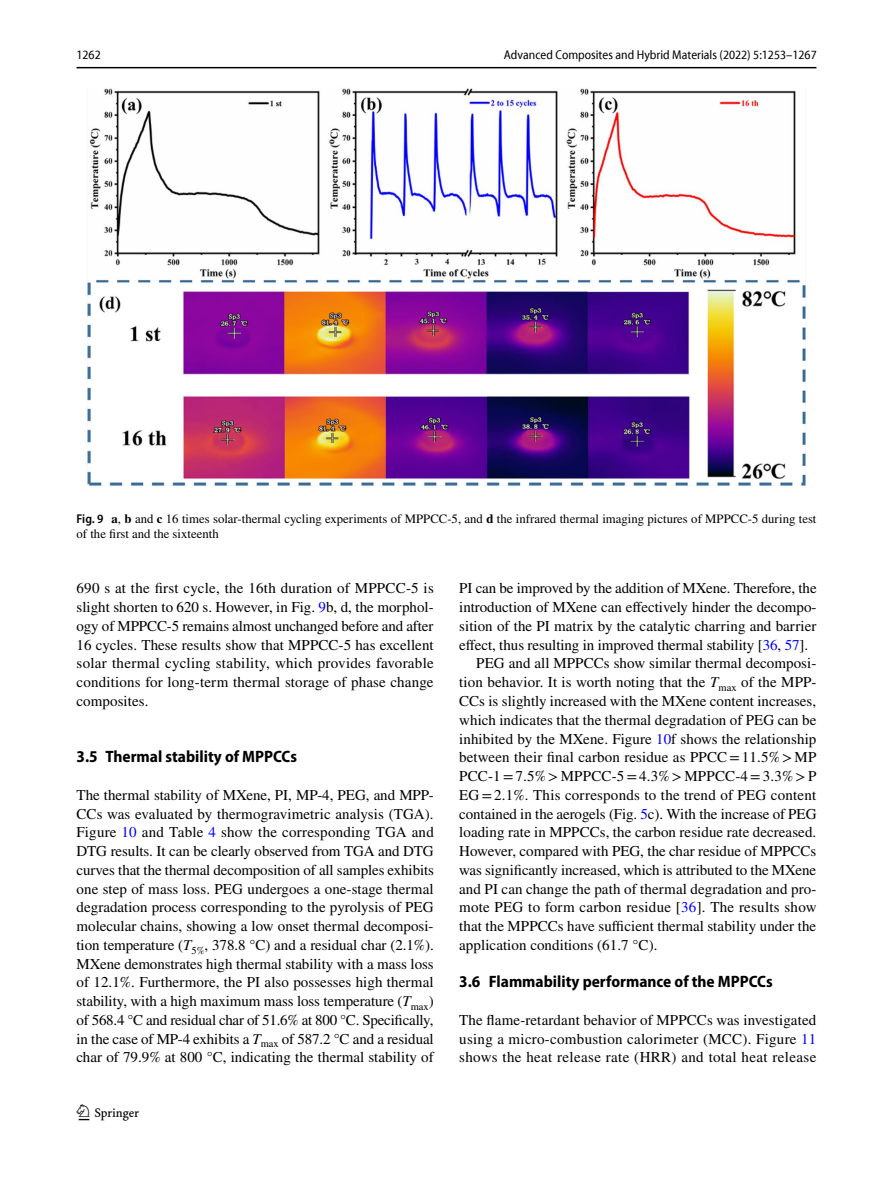
<style>
.page{position:relative;width:893px;height:1187px;background:#fff}
.page>*{position:absolute;margin:0;border:0;box-sizing:border-box;transform-origin:0 0}
.t1{font:22.5px "Springnew Regular 2";color:#000}
.t2{font:700 semi-condensed 16.5px "Myriad Pro";color:#000}
.t3{font:15px/18.8px "STIX";letter-spacing:.005em;color:#000;text-align:justify}
.t4{font:12.75px/15px "STIX";color:#000}
.t5{font:semi-condensed 12.75px "Myriad Pro Unic";color:#000}
.s1{font-family:"Myriad Pro";font-weight:600;font-stretch:semi-condensed}
.s2{font-weight:700}
.s3{color:#00f}
.s4{font-style:italic}
</style>
<div class="page">
<hr style="left:77px;top:67px;width:739px;height:1px;background:#000">
<img style="left:87px;top:88px;width:719px;height:399px">
<p class="t5" style="left:77px;top:50px;width:26px">1262</p>
<p class="t5" style="left:504px;top:50px;width:314px">Advanced Composites and Hybrid Materials (2022) 5:1253–1267</p>
<p class="t4" style="left:77px;top:511px;width:741px"><span class="s1">Fig. 9</span> <span class="s2">a</span>, <span class="s2">b</span> and <span class="s2">c</span> 16 times solar-thermal cycling experiments of MPPCC-5, and <span class="s2">d</span> the infrared thermal imaging pictures of MPPCC-5 during test of the first and the sixteenth</p>
<p class="t3" style="left:77px;top:580px;width:359px">690 s at the first cycle, the 16th duration of MPPCC-5 is slight shorten to 620 s. However, in Fig. <span class="s3">9</span>b, d, the morphol&shy;ogy of MPPCC-5 remains almost unchanged before and after 16 cycles. These results show that MPPCC-5 has excellent solar thermal cycling stability, which provides favorable conditions for long-term thermal storage of phase change composites.</p>
<p class="t2" style="left:77px;top:747px;width:222px">3.5 Thermal stability of MPPCCs</p>
<p class="t3" style="left:77px;top:786px;width:359px">The thermal stability of MXene, PI, MP-4, PEG, and MPP-CCs was evaluated by thermogravimetric analysis (TGA).<br>Figure <span class="s3">10</span> and Table <span class="s3">4</span> show the corresponding TGA and DTG results. It can be clearly observed from TGA and DTG curves that the thermal decomposition of all samples exhibits one step of mass loss. PEG undergoes a one-stage thermal degradation process corresponding to the pyrolysis of PEG molecular chains, showing a low onset thermal decomposi&shy;tion temperature (<span class="s4">T</span><sub>5%</sub>, 378.8 °C) and a residual char (2.1%).<br>MXene demonstrates high thermal stability with a mass loss of 12.1%. Furthermore, the PI also possesses high thermal stability, with a high maximum mass loss temperature (<span class="s4">T</span><sub>max</sub>) of 568.4 °C and residual char of 51.6% at 800 °C. Specifically, in the case of MP-4 exhibits a <span class="s4">T</span><sub>max</sub> of 587.2 °C and a residual char of 79.9% at 800 °C, indicating the thermal stability of</p>
<h1 class="t1" style="left:79px;top:1104px;width:62px">1 3</h1>
<p class="t3" style="left:459px;top:580px;width:359px">PI can be improved by the addition of MXene. Therefore, the</p>
<p class="t3" style="left:459px;top:598px;width:359px">introduction of MXene can effectively hinder the decompo-</p>
<p class="t3" style="left:459px;top:617px;width:359px">sition of the PI matrix by the catalytic charring and barrier</p>
<p class="t3" style="left:459px;top:636px;width:351px">effect, thus resulting in improved thermal stability [<span class="s3">36</span>, <span class="s3">57</span>].</p>
<p class="t3" style="left:476px;top:655px;width:342px">PEG and all MPPCCs show similar thermal decomposi-</p>
<p class="t3" style="left:459px;top:673px;width:359px">tion behavior. It is worth noting that the <span class="s4">T</span><sub>max</sub> of the MPP-</p>
<p class="t3" style="left:459px;top:692px;width:358px">CCs is slightly increased with the MXene content increases,</p>
<p class="t3" style="left:459px;top:711px;width:359px">which indicates that the thermal degradation of PEG can be</p>
<p class="t3" style="left:459px;top:730px;width:359px">inhibited by the MXene. Figure <span class="s3">10</span>f shows the relationship</p>
<p class="t3" style="left:459px;top:748px;width:359px">between their final carbon residue as PPCC=11.5%&gt;MP</p>
<p class="t3" style="left:459px;top:767px;width:359px">PCC-1=7.5%&gt; MPPCC-5=4.3%&gt; MPPCC-4=3.3%&gt;P</p>
<p class="t3" style="left:459px;top:786px;width:359px">EG =2.1%. This corresponds to the trend of PEG content</p>
<p class="t3" style="left:459px;top:805px;width:359px">contained in the aerogels (Fig. <span class="s3">5</span>c). With the increase of PEG</p>
<p class="t3" style="left:459px;top:823px;width:359px">loading rate in MPPCCs, the carbon residue rate decreased.</p>
<p class="t3" style="left:459px;top:842px;width:359px">However, compared with PEG, the char residue of MPPCCs</p>
<p class="t3" style="left:459px;top:861px;width:358px">was significantly increased, which is attributed to the MXene</p>
<p class="t3" style="left:459px;top:880px;width:359px">and PI can change the path of thermal degradation and pro-</p>
<p class="t3" style="left:459px;top:898px;width:359px">mote PEG to form carbon residue [<span class="s3">36</span>]. The results show</p>
<p class="t3" style="left:459px;top:917px;width:359px">that the MPPCCs have sufficient thermal stability under the</p>
<p class="t3" style="left:459px;top:936px;width:200px">application conditions (61.7 °C).</p>
<p class="t2" style="left:459px;top:972px;width:315px">3.6 Flammability performance of the MPPCCs</p>
<p class="t3" style="left:459px;top:1011px;width:359px">The flame-retardant behavior of MPPCCs was investigated using a micro-combustion calorimeter (MCC). Figure <span class="s3">11 </span>shows the heat release rate (HRR) and total heat release</p>
</div>
